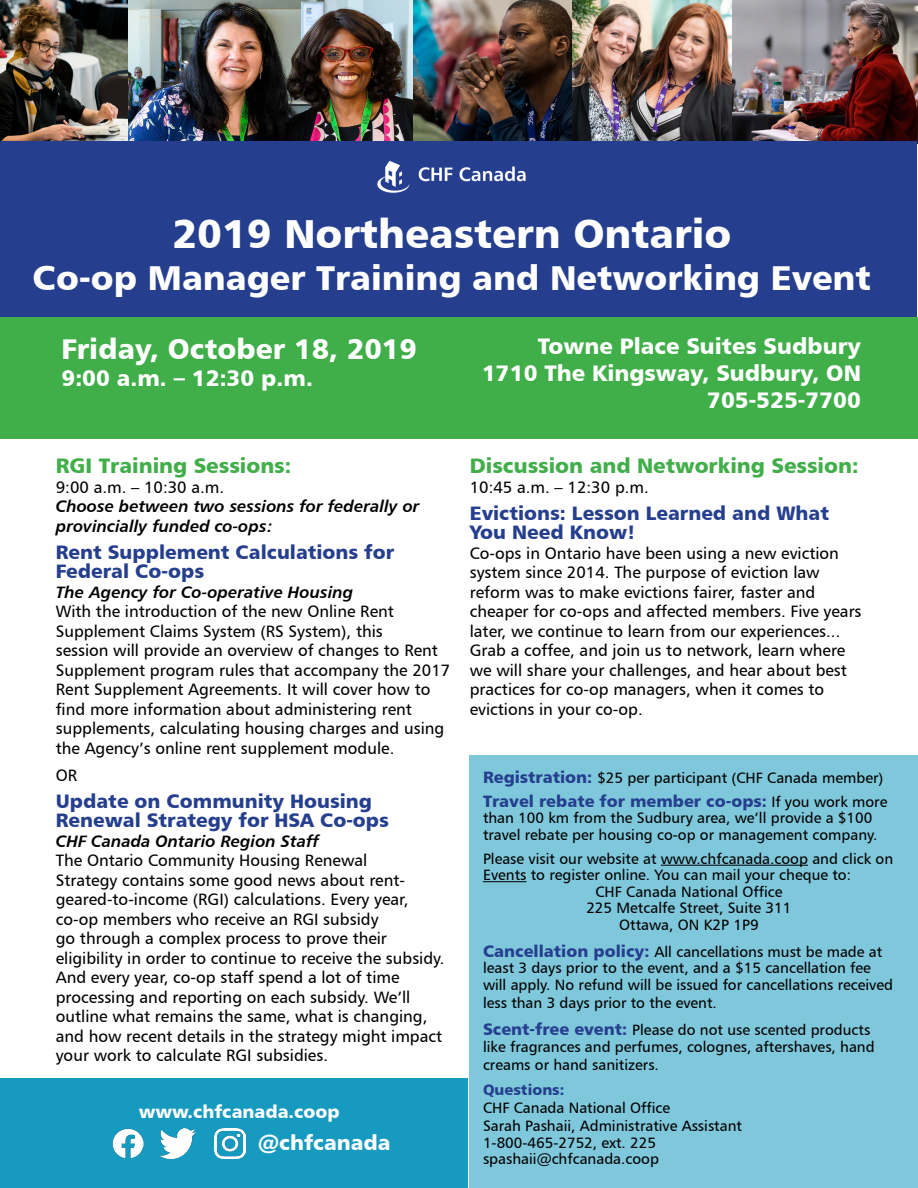
<style>
.page{position:relative;width:918px;height:1188px;background:#fff}
.page>*{position:absolute;margin:0;border:0;box-sizing:border-box;transform-origin:0 0}
.t1{font:40.5px "Humanist 777 BT Black B";color:#fff}
.t2{font:34.5px "Humanist 777 BT Black B";color:#fff}
.t3{font:28.5px "Humanist 777 BT Black B";color:#fff}
.t4{font:22.5px/27px "Humanist 777 BT Black B";color:#fff;text-align:right}
.t5{font:21px "Humanist 777 BT Black B";color:#40ae49}
.t6{font:21px "Humanist 777 BT Black B";color:#fff}
.t7{font:19.5px/19.5px "Humanist 777 BT Black B";color:#253f8e}
.t8{font:18px "Humanist 777 BT Black B";color:#fff}
.t9{font:16.5px/19.5px "Humanist 777 BT Roman B";color:#000}
.t10{font:16.5px/19.5px "Humanist 777 BT Bold Italic B";color:#000}
.t11{font:16.5px "Humanist 777 BT Black B";color:#253f8e}
.t12{font:15px/16.5px "Humanist 777 BT Roman B";color:#000}
.t13{font:15px "Humanist 777 BT Black B";color:#253f8e}
.s1{font-family:"Humanist 777 BT Black B";font-size:16.5px;color:#253f8e}
.s2{font-family:"Humanist 777 BT Roman B";font-size:15px;color:#000}
</style>
<div class="page">
<div style="left:469px;top:755px;width:449px;height:433px;background:#7fc7db"></div>
<img style="left:127px;top:0;width:321px;height:141px">
<img style="left:414px;top:0;width:159px;height:140px">
<img style="left:573px;top:0;width:160px;height:141px">
<img style="left:0;top:0;width:127px;height:146px">
<img style="left:733px;top:0;width:185px;height:144px">
<div style="left:1px;top:141px;width:916px;height:295px;background:#253f8e"></div>
<hr style="left:661px;top:865px;width:147px;height:1px;background:#000">
<hr style="left:483px;top:881px;width:43px;height:1px;background:#000">
<div style="left:0;top:1078px;width:468px;height:110px;background:#169abf"></div>
<img style="left:377px;top:160px;width:149px;height:33px">
<div style="left:0;top:317px;width:918px;height:121px;background:#40ae49"></div>
<img style="left:214px;top:1128px;width:31px;height:31px">
<img style="left:112px;top:1128px;width:31px;height:31px">
<img style="left:159px;top:1129px;width:36px;height:30px">
<p class="t1" style="left:172px;top:208px;width:561px">2019 Northeastern Ontario</p>
<p class="t2" style="left:33px;top:255px;width:840px">Co-op Manager Training and Networking Event</p>
<p class="t3" style="left:62px;top:330px;width:357px">Friday, October 18, 2019</p>
<p class="t4" style="left:62px;top:364px;width:253px">9:00 a.m. – 12:30 p.m.</p>
<p class="t5" style="left:56px;top:452px;width:237px">RGI Training Sessions:</p>
<p class="t9" style="left:56px;top:477px;width:170px">9:00 a.m. – 10:30 a.m.</p>
<p class="t10" style="left:56px;top:496px;width:365px">Choose between two sessions for federally or provincially funded co-ops:</p>
<p class="t7" style="left:56px;top:542px;width:340px">Rent Supplement Calculations for<br>Federal Co-ops</p>
<p class="t10" style="left:56px;top:582px;width:299px">The Agency for Co-operative Housing</p>
<p class="t9" style="left:56px;top:601px;width:396px">With the introduction of the new Online Rent Supplement Claims System (RS System), this<br>session will provide an overview of changes to Rent Supplement program rules that accompany the 2017<br>Rent Supplement Agreements. It will cover how to find more information about administering rent supplements, calculating housing charges and using the Agency’s online rent supplement module.</p>
<p class="t9" style="left:56px;top:765px;width:23px">OR</p>
<p class="t7" style="left:56px;top:791px;width:335px">Update on Community Housing<br>Renewal Strategy for HSA Co-ops</p>
<p class="t10" style="left:56px;top:831px;width:265px">CHF Canada Ontario Region Staff</p>
<p class="t9" style="left:56px;top:850px;width:390px">The Ontario Community Housing Renewal<br>Strategy contains some good news about rent&shy;geared-to-income (RGI) calculations. Every year, co-op members who receive an RGI subsidy<br>go through a complex process to prove their eligibility in order to continue to receive the subsidy.<br>And every year, co-op staff spend a lot of time processing and reporting on each subsidy. We’ll outline what remains the same, what is changing, and how recent details in the strategy might impact your work to calculate RGI subsidies.</p>
<p class="t8" style="left:139px;top:1100px;width:203px">www.chfcanada.coop</p>
<p class="t6" style="left:258px;top:1129px;width:134px">@chfcanada</p>
<p class="t4" style="left:538px;top:332px;width:325px">Towne Place Suites Sudbury</p>
<p class="t4" style="left:482px;top:359px;width:380px">1710 The Kingsway, Sudbury, ON<br>705-525-7700</p>
<p class="t5" style="left:470px;top:452px;width:390px">Discussion and Networking Session:</p>
<p class="t9" style="left:470px;top:477px;width:181px">10:45 a.m. – 12:30 p.m.</p>
<p class="t7" style="left:470px;top:503px;width:361px">Evictions: Lesson Learned and What<br>You Need Know!</p>
<p class="t9" style="left:470px;top:543px;width:393px">Co-ops in Ontario have been using a new eviction system since 2014. The purpose of eviction law reform was to make evictions fairer, faster and cheaper for co-ops and affected members. Five years later, we continue to learn from our experiences...<br>Grab a coffee, and join us to network, learn where we will share your challenges, and hear about best practices for co-op managers, when it comes to evictions in your co-op.</p>
<p class="t12" style="left:483px;top:769px;width:402px"><span class="s1">Registration:</span> $25 per participant (CHF Canada member)</p>
<p class="t11" style="left:483px;top:790px;width:406px">Travel rebate for member co-ops: <span class="s2">If you work more</span></p>
<p class="t12" style="left:483px;top:809px;width:396px">than 100 km from the Sudbury area, we’ll provide a $100 travel rebate per housing co-op or management company.</p>
<p class="t12" style="left:483px;top:850px;width:412px">Please visit our website at www.chfcanada.coop and click on<br>Events to register online. You can mail your cheque to:</p>
<p class="t12" style="left:595px;top:883px;width:189px">CHF Canada National Office</p>
<p class="t12" style="left:586px;top:899px;width:207px">225 Metcalfe Street, Suite 311</p>
<p class="t12" style="left:619px;top:916px;width:141px">Ottawa, ON K2P 1P9</p>
<p class="t12" style="left:483px;top:943px;width:412px"><span class="s1">Cancellation policy:</span> All cancellations must be made at least 3 days prior to the event, and a $15 cancellation fee will apply. No refund will be issued for cancellations received</p>
<p class="t12" style="left:483px;top:994px;width:235px">less than 3 days prior to the event.</p>
<p class="t12" style="left:483px;top:1021px;width:393px"><span class="s1">Scent-free event:</span> Please do not use scented products like fragrances and perfumes, colognes, aftershaves, hand</p>
<p class="t12" style="left:483px;top:1056px;width:177px">creams or hand sanitizers.</p>
<p class="t13" style="left:483px;top:1080px;width:83px">Questions:</p>
<p class="t12" style="left:483px;top:1099px;width:189px">CHF Canada National Office</p>
<p class="t12" style="left:483px;top:1117px;width:261px">Sarah Pashaii, Administrative Assistant</p>
<p class="t12" style="left:483px;top:1134px;width:175px">1-800-465-2752, ext. 225</p>
<p class="t12" style="left:483px;top:1150px;width:178px">spashaii@chfcanada.coop</p>
</div>
